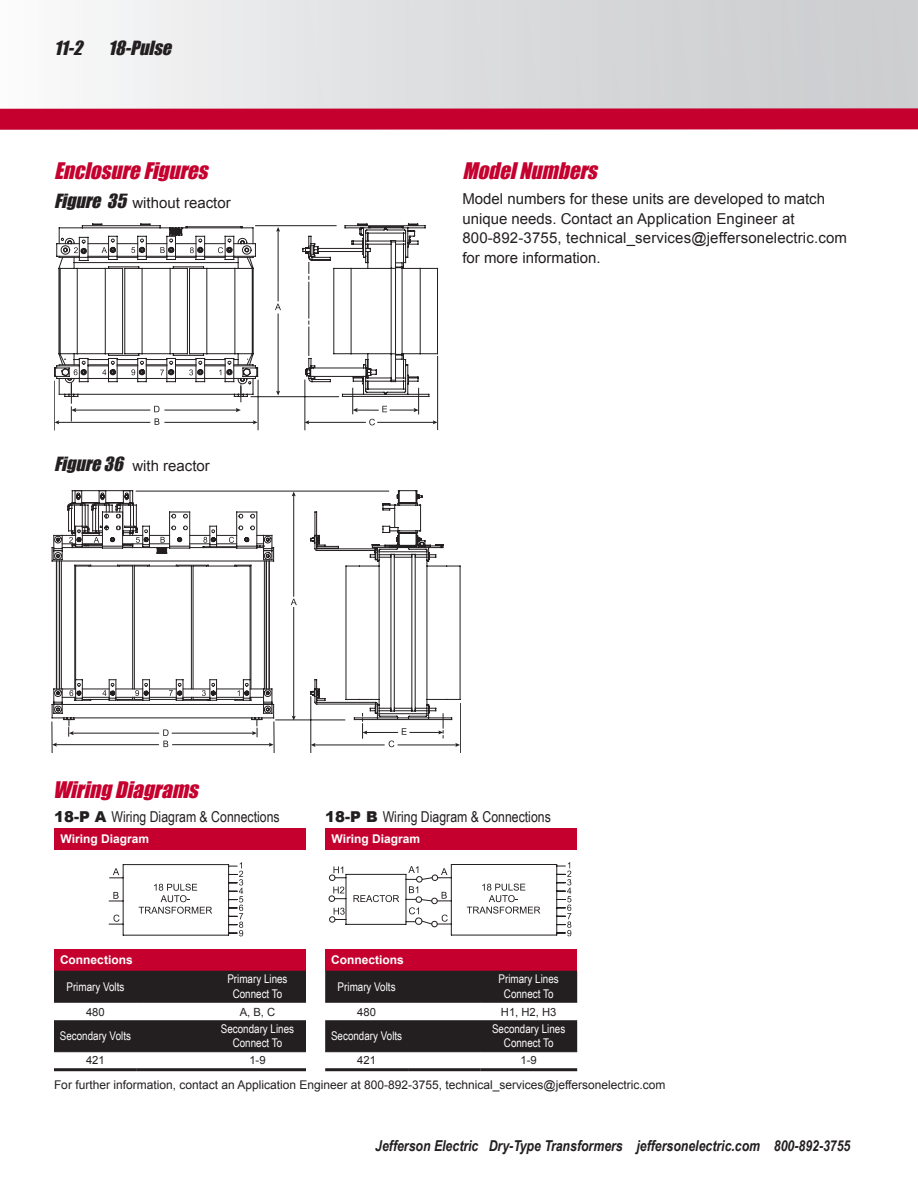
<style>
.page{position:relative;width:918px;height:1188px;background:#fff}
.page>*{position:absolute;margin:0;border:0;box-sizing:border-box;transform-origin:0 0}
.t1{font:italic 21px "Impact";color:#c5002e}
.t2{font:italic 18px "Impact";color:#231f20}
.t3{font:15px/19.5px "Arial";color:#231f20}
.t4{font:italic 700 15px "Arial Narrow";color:#231f20}
.t5{font:15px "Arial Narrow";color:#231f20}
.t6{font:12px/14.4px "Arial Narrow";color:#fff;text-align:center}
.t7{font:12px "Arial";color:#231f20}
.t8{font:700 12px "Arial";color:#fff}
.t9{font:11.25px "Arial";color:#231f20}
.s1{font-family:"Impact";font-style:italic;font-size:18px}
.s2{font-family:"Arial";font-weight:900}
</style>
<div class="page">
<div style="left:0;top:0;width:918px;height:117px;background:linear-gradient(to right,#f7f7f8,#c7c8cb)"></div>
<svg style="left:0;top:97px;width:918px;height:33px;background:#ce516f"></svg>
<hr style="left:378px;top:422px;width:56px;height:1px;background:#231f20">
<svg style="left:433px;top:420px;width:4px;height:4px"></svg>
<hr style="left:308px;top:422px;width:57px;height:1px;background:#231f20">
<svg style="left:304px;top:420px;width:5px;height:4px"></svg>
<svg style="left:92px;top:223px;width:346px;height:174px"></svg>
<hr style="left:256px;top:225px;width:80px;height:1px;background:#231f20">
<hr style="left:251px;top:396px;width:88px;height:1px;background:#231f20">
<hr style="left:54px;top:381px;width:1px;height:49px;background:#231f20">
<hr style="left:258px;top:380px;width:1px;height:50px;background:#231f20">
<hr style="left:305px;top:380px;width:1px;height:50px;background:#231f20">
<hr style="left:437px;top:356px;width:1px;height:74px;background:#231f20">
<svg style="left:275px;top:304px;width:6px;height:6px"></svg>
<svg style="left:352px;top:388px;width:67px;height:37px"></svg>
<svg style="left:54px;top:224px;width:204px;height:201px"></svg>
<hr style="left:314px;top:745px;width:70px;height:1px;background:#231f20">
<hr style="left:398px;top:745px;width:59px;height:1px;background:#231f20">
<svg style="left:455px;top:743px;width:5px;height:4px"></svg>
<hr style="left:410px;top:732px;width:30px;height:1px;background:#231f20">
<svg style="left:438px;top:720px;width:6px;height:18px"></svg>
<hr style="left:366px;top:732px;width:32px;height:1px;background:#231f20">
<svg style="left:362px;top:720px;width:5px;height:18px"></svg>
<svg style="left:274px;top:490px;width:187px;height:230px"></svg>
<hr style="left:274px;top:722px;width:1px;height:31px;background:#231f20">
<hr style="left:276px;top:720px;width:69px;height:1px;background:#231f20">
<hr style="left:52px;top:722px;width:1px;height:31px;background:#231f20">
<hr style="left:136px;top:491px;width:253px;height:1px;background:#231f20">
<hr style="left:311px;top:697px;width:1px;height:56px;background:#231f20">
<hr style="left:460px;top:703px;width:1px;height:50px;background:#231f20">
<svg style="left:291px;top:599px;width:6px;height:6px"></svg>
<svg style="left:52px;top:490px;width:222px;height:257px"></svg>
<svg style="left:402px;top:728px;width:5px;height:7px"></svg>
<svg style="left:389px;top:741px;width:5px;height:6px"></svg>
<svg style="left:329px;top:862px;width:242px;height:74px"></svg>
<div style="left:325px;top:828px;width:252px;height:22px;background:#c5002e"></div>
<div style="left:325px;top:950px;width:252px;height:21px;background:#c5002e"></div>
<div style="left:325px;top:971px;width:252px;height:31px;background:#231f20"></div>
<div style="left:325px;top:1020px;width:252px;height:31px;background:#231f20"></div>
<hr style="left:325px;top:1002px;width:83px;height:1px;background:#231f20">
<hr style="left:408px;top:1002px;width:72px;height:1px;background:#231f20">
<hr style="left:480px;top:1002px;width:97px;height:1px;background:#231f20">
<hr style="left:325px;top:1051px;width:83px;height:1px;background:#231f20">
<hr style="left:408px;top:1051px;width:72px;height:1px;background:#231f20">
<hr style="left:480px;top:1051px;width:97px;height:1px;background:#231f20">
<hr style="left:325px;top:1068px;width:83px;height:3px;background:#231f20">
<hr style="left:408px;top:1068px;width:72px;height:3px;background:#231f20">
<hr style="left:480px;top:1068px;width:97px;height:3px;background:#231f20">
<hr style="left:123px;top:935px;width:106px;height:1px;background:#231f20">
<hr style="left:228px;top:865px;width:1px;height:70px;background:#231f20">
<hr style="left:123px;top:864px;width:106px;height:1px;background:#231f20">
<hr style="left:123px;top:865px;width:1px;height:70px;background:#231f20">
<svg style="left:110px;top:868px;width:13px;height:10px"></svg>
<svg style="left:109px;top:892px;width:14px;height:10px"></svg>
<svg style="left:109px;top:915px;width:14px;height:10px"></svg>
<svg style="left:139px;top:884px;width:73px;height:30px"></svg>
<svg style="left:229px;top:862px;width:14px;height:74px"></svg>
<div style="left:54px;top:828px;width:252px;height:22px;background:#c5002e"></div>
<div style="left:54px;top:950px;width:252px;height:21px;background:#c5002e"></div>
<div style="left:54px;top:971px;width:252px;height:31px;background:#231f20"></div>
<div style="left:54px;top:1020px;width:252px;height:31px;background:#231f20"></div>
<hr style="left:54px;top:1002px;width:83px;height:1px;background:#231f20">
<hr style="left:137px;top:1002px;width:72px;height:1px;background:#231f20">
<hr style="left:209px;top:1002px;width:97px;height:1px;background:#231f20">
<hr style="left:54px;top:1051px;width:83px;height:1px;background:#231f20">
<hr style="left:137px;top:1051px;width:72px;height:1px;background:#231f20">
<hr style="left:209px;top:1051px;width:97px;height:1px;background:#231f20">
<hr style="left:54px;top:1068px;width:83px;height:3px;background:#231f20">
<hr style="left:137px;top:1068px;width:72px;height:3px;background:#231f20">
<hr style="left:209px;top:1068px;width:97px;height:3px;background:#231f20">
<p class="t2" style="left:54px;top:34px;width:35px">11-2</p>
<p class="t2" style="left:108px;top:34px;width:70px">18-Pulse</p>
<h1 class="t1" style="left:54px;top:154px;width:162px">EnclosureFigures</h1>
<p class="t3" style="left:54px;top:194px;width:178px"><span class="s1">Figure35</span>without reactor</p>
<p class="t3" style="left:54px;top:456px;width:157px"><span class="s1">Figure36</span> with reactor</p>
<h1 class="t1" style="left:462px;top:154px;width:143px">ModelNumbers</h1>
<p class="t3" style="left:462px;top:189px;width:386px">Model numbers for these units are developed to match unique needs. Contact an Application Engineer at 800-892-3755, technical_services@jeffersonelectric.com for more information.</p>
<h1 class="t1" style="left:53px;top:774px;width:153px">WiringDiagrams</h1>
<p class="t5" style="left:54px;top:806px;width:227px"><span class="s2">18-P A</span> Wiring Diagram &amp; Connections</p>
<p class="t8" style="left:60px;top:831px;width:90px">Wiring Diagram</p>
<p class="t5" style="left:325px;top:806px;width:227px"><span class="s2">18-P B</span> Wiring Diagram &amp; Connections</p>
<p class="t8" style="left:332px;top:831px;width:90px">Wiring Diagram</p>
<p class="t8" style="left:60px;top:952px;width:74px">Connections</p>
<p class="t6" style="left:66px;top:979px;width:59px">Primary Volts</p>
<p class="t6" style="left:227px;top:972px;width:62px">Primary Lines<br>Connect To</p>
<p class="t9" style="left:86px;top:1004px;width:20px">480</p>
<p class="t9" style="left:240px;top:1004px;width:37px">A, B, C</p>
<p class="t6" style="left:60px;top:1028px;width:73px">Secondary Volts</p>
<p class="t6" style="left:221px;top:1021px;width:75px">Secondary Lines<br>Connect To</p>
<p class="t9" style="left:86px;top:1053px;width:20px">421</p>
<p class="t9" style="left:249px;top:1053px;width:18px">1-9</p>
<p class="t8" style="left:331px;top:952px;width:74px">Connections</p>
<p class="t6" style="left:338px;top:979px;width:59px">Primary Volts</p>
<p class="t6" style="left:499px;top:972px;width:62px">Primary Lines<br>Connect To</p>
<p class="t9" style="left:357px;top:1004px;width:20px">480</p>
<p class="t9" style="left:501px;top:1004px;width:57px">H1, H2, H3</p>
<p class="t6" style="left:331px;top:1028px;width:73px">Secondary Volts</p>
<p class="t6" style="left:492px;top:1021px;width:75px">Secondary Lines<br>Connect To</p>
<p class="t9" style="left:357px;top:1053px;width:20px">421</p>
<p class="t9" style="left:521px;top:1053px;width:18px">1-9</p>
<p class="t7" style="left:54px;top:1077px;width:613px">For further information, contact an Application Engineer at 800-892-3755, technical_services@jeffersonelectric.com</p>
<p class="t4" style="left:375px;top:1135px;width:477px">Jefferson Electric Dry-Type Transformers jeffersonelectric.com 800-892-3755</p>
</div>
